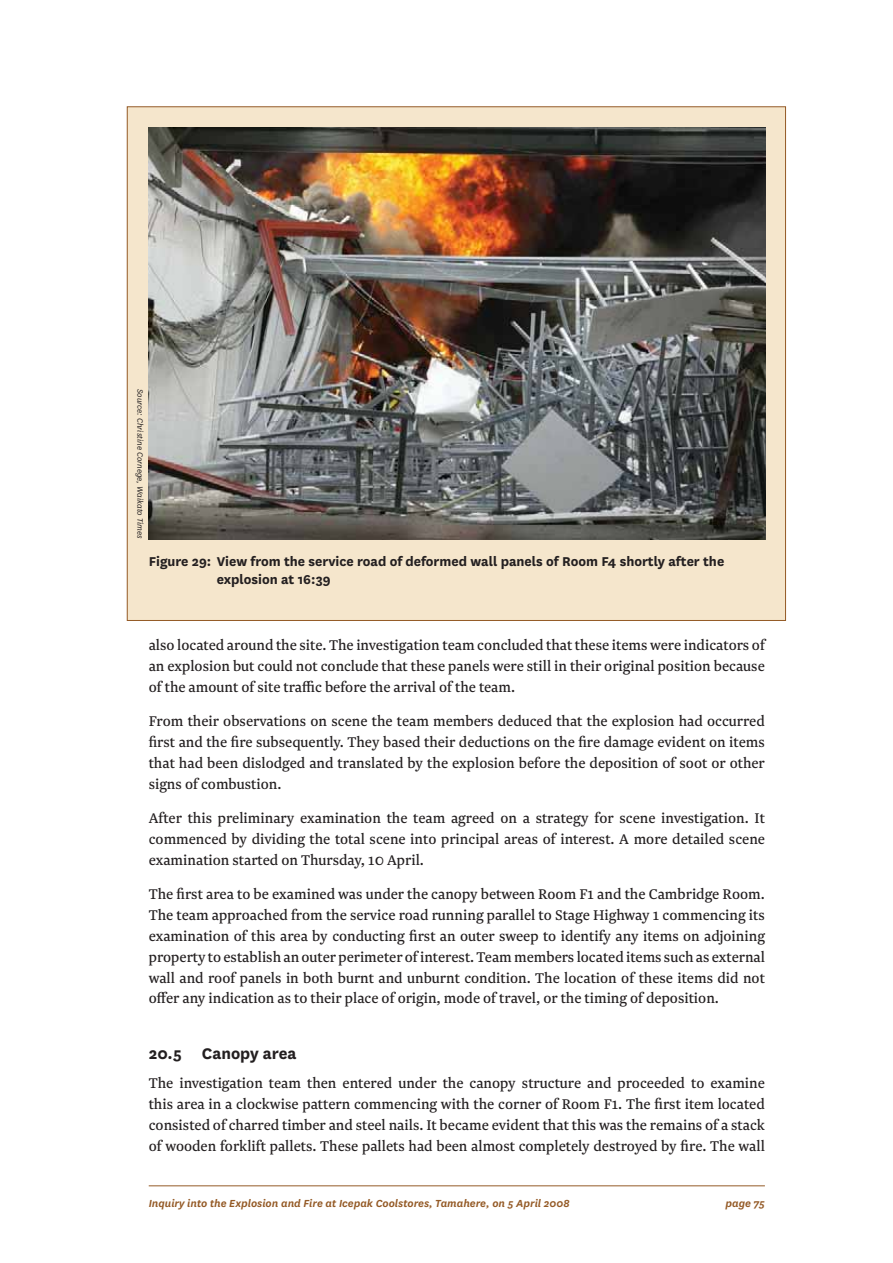
<style>
.page{position:relative;width:893px;height:1263px;background:#fff}
.page>*{position:absolute;margin:0;border:0;box-sizing:border-box;transform-origin:0 0}
.t1{font:700 18px "National";color:#231f20}
.t2{font:16.5px/21px "Newzald";color:#231f20;text-align:justify}
.t3{font:700 15px/18px "National";color:#231f20}
.t4{font:italic 600 12px "National";color:#945a26}
.t5{font:italic 9px "National";color:#231f20}
</style>
<div class="page">
<hr style="left:149px;top:1185px;width:616px;height:1px;background:#945a26">
<div style="left:127px;top:107px;width:658px;height:513px;background:#f5e6cc"></div>
<img style="left:149px;top:128px;width:616px;height:412px">
<p class="t5" style="left:144px;top:389px;width:151px;rotate:90deg">Source: Christine Cornege, Waikato Times</p>
<p class="t3" style="left:217px;top:553px;width:509px;text-indent:-68px">Figure 29: View from the service road of deformed wall panels of Room F4 shortly after the explosion at 16:39</p>
<p class="t2" style="left:149px;top:636px;width:618px">also located around the site. The investigation team concluded that these items were indicators of an explosion but could not conclude that these panels were still in their original position because of the amount of site traffic before the arrival of the team.</p>
<p class="t2" style="left:149px;top:711px;width:618px">From their observations on scene the team members deduced that the explosion had occurred first and the fire subsequently. They based their deductions on the fire damage evident on items that had been dislodged and translated by the explosion before the deposition of soot or other signs of combustion.</p>
<p class="t2" style="left:149px;top:808px;width:618px">After this preliminary examination the team agreed on a strategy for scene investigation. It commenced by dividing the total scene into principal areas of interest. A more detailed scene examination started on Thursday, 10 April.</p>
<p class="t2" style="left:149px;top:884px;width:618px">The first area to be examined was under the canopy between Room F1 and the Cambridge Room.<br>The team approached from the service road running parallel to Stage Highway 1 commencing its examination of this area by conducting first an outer sweep to identify any items on adjoining property to establish an outer perimeter of interest. Team members located items such as external wall and roof panels in both burnt and unburnt condition. The location of these items did not offer any indication as to their place of origin, mode of travel, or the timing of deposition.</p>
<p class="t1" style="left:149px;top:1047px;width:149px">20.5 Canopy area</p>
<p class="t2" style="left:149px;top:1074px;width:618px">The investigation team then entered under the canopy structure and proceeded to examine this area in a clockwise pattern commencing with the corner of Room F1. The first item located consisted of charred timber and steel nails. It became evident that this was the remains of a stack of wooden forklift pallets. These pallets had been almost completely destroyed by fire. The wall</p>
<p class="t4" style="left:149px;top:1199px;width:422px">Inquiry into the Explosion and Fire at Icepak Coolstores, Tamahere, on 5 April 2008</p>
<p class="t4" style="left:725px;top:1199px;width:41px">page 75</p>
</div>
